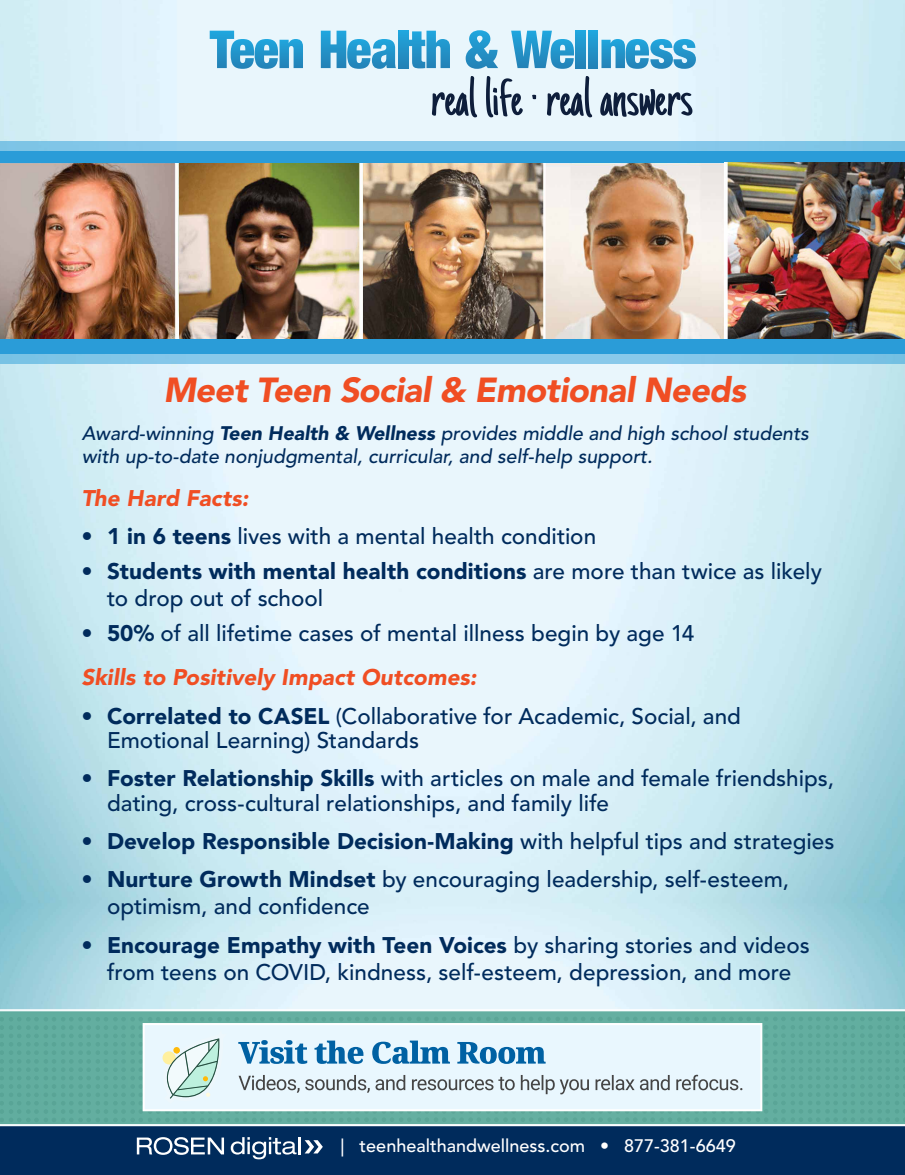
<style>
.page{position:relative;width:905px;height:1175px;background:#fff}
.page>*{position:absolute;margin:0;border:0;box-sizing:border-box;transform-origin:0 0}
.t1{font:italic 900 34.5px "Avenir LT Std";letter-spacing:-.02em;color:#f04e23}
.t2{font:500 22.5px/27px "Avenir LT Std";color:#002b5c}
.t3{font:900 22.5px "Avenir LT Std";color:#002b5c}
.t4{font:italic 900 22.5px "Avenir LT Std";letter-spacing:.005em;color:#f04e23}
.t5{font:italic 500 19.5px/23.4px "Avenir LT Std";color:#002b5c}
.t6{font:500 18px "Avenir LT Std";color:#fff}
.s1{font-weight:900}
.s2{font-weight:900;font-style:italic;color:#f04e23}
.s3{font-weight:500}
</style>
<div class="page">
<img style="left:0;top:0;width:904px;height:1009px">
<svg style="left:210px;top:31px;width:93px;height:38px;background:#74bcde"></svg>
<svg style="left:321px;top:31px;width:75px;height:38px;background:#6ab7db"></svg>
<svg style="left:398px;top:31px;width:10px;height:37px"></svg>
<svg style="left:409px;top:31px;width:41px;height:37px;background:#5fb1d8"></svg>
<svg style="left:465px;top:30px;width:33px;height:39px"></svg>
<svg style="left:511px;top:31px;width:63px;height:38px;background:#69b6db"></svg>
<svg style="left:575px;top:31px;width:10px;height:37px"></svg>
<svg style="left:588px;top:31px;width:10px;height:37px"></svg>
<svg style="left:601px;top:39px;width:95px;height:30px;background:#5bb0d8"></svg>
<svg style="left:432px;top:76px;width:45px;height:41px;background:#9eacba"></svg>
<svg style="left:486px;top:76px;width:36px;height:41px"></svg>
<svg style="left:532px;top:95px;width:4px;height:4px"></svg>
<svg style="left:547px;top:76px;width:45px;height:41px;background:#9eacba"></svg>
<svg style="left:600px;top:89px;width:92px;height:28px;background:#8190a1"></svg>
<div style="left:0;top:1126px;width:904px;height:48px;background:#002b5c"></div>
<svg style="left:0;top:141px;width:904px;height:223px;background:#80c5e7"></svg>
<div style="left:0;top:151px;width:904px;height:202px;background:#2a9cd8"></div>
<img style="left:0;top:163px;width:904px;height:176px">
<img style="left:724px;top:163px;width:180px;height:175px">
<img style="left:362px;top:163px;width:182px;height:176px">
<img style="left:179px;top:163px;width:183px;height:176px">
<svg style="left:0;top:1009px;width:904px;height:116px"></svg>
<svg style="left:0;top:1013px;width:904px;height:110px;background:#a1cccb"></svg>
<svg style="left:231px;top:1137px;width:92px;height:22px"></svg>
<svg style="left:137px;top:1137px;width:87px;height:17px"></svg>
<h1 class="t1" style="left:163px;top:369px;width:584px">Meet Teen Social &amp; Emotional Needs</h1>
<p class="t5" style="left:82px;top:422px;width:728px">Award-winning <span class="s1">Teen Health &amp; Wellness</span> provides middle and high school students with up-to-date nonjudgmental, curricular, and self-help support.</p>
<p class="t4" style="left:82px;top:484px;width:168px">The Hard Facts:</p>
<p class="t2" style="left:82px;top:523px;width:516px">• <span class="s1">1 in 6 teens</span> lives with a mental health condition</p>
<p class="t2" style="left:107px;top:558px;width:716px;text-indent:-25px">• <span class="s1">Students with mental health conditions</span> are more than twice as likely to drop out of school</p>
<p class="t2" style="left:82px;top:612px;width:614px;line-height:44.1px">• <span class="s1">50%</span> of all lifetime cases of mental illness begin by age 14<br><span class="s2">Skills to Positively Impact Outcomes:</span></p>
<p class="t2" style="left:107px;top:704px;width:635px;line-height:24.8px;text-indent:-25px">• <span class="s1">Correlated to CASEL</span> (Collaborative for Academic, Social, and<br>Emotional Learning) Standards</p>
<p class="t2" style="left:107px;top:767px;width:728px;line-height:24.8px;text-indent:-25px">• <span class="s1">Foster Relationship Skills</span> with articles on male and female friendships, dating, cross-cultural relationships, and family life</p>
<p class="t3" style="left:82px;top:828px;width:754px"><span class="s3">•</span> Develop Responsible Decision-Making <span class="s3">with helpful tips and strategies</span></p>
<p class="t2" style="left:107px;top:866px;width:683px;text-indent:-25px">• <span class="s1">Nurture Growth Mindset</span> by encouraging leadership, self-esteem, optimism, and confidence</p>
<p class="t2" style="left:81px;top:931px;width:729px;text-align:center">• <span class="s1">Encourage Empathy with Teen Voices</span> by sharing stories and videos from teens on COVID, kindness, self-esteem, depression, and more</p>
<p class="t6" style="left:340px;top:1135px;width:396px">| teenhealthandwellness.com • 877-381-6649</p>
</div>
